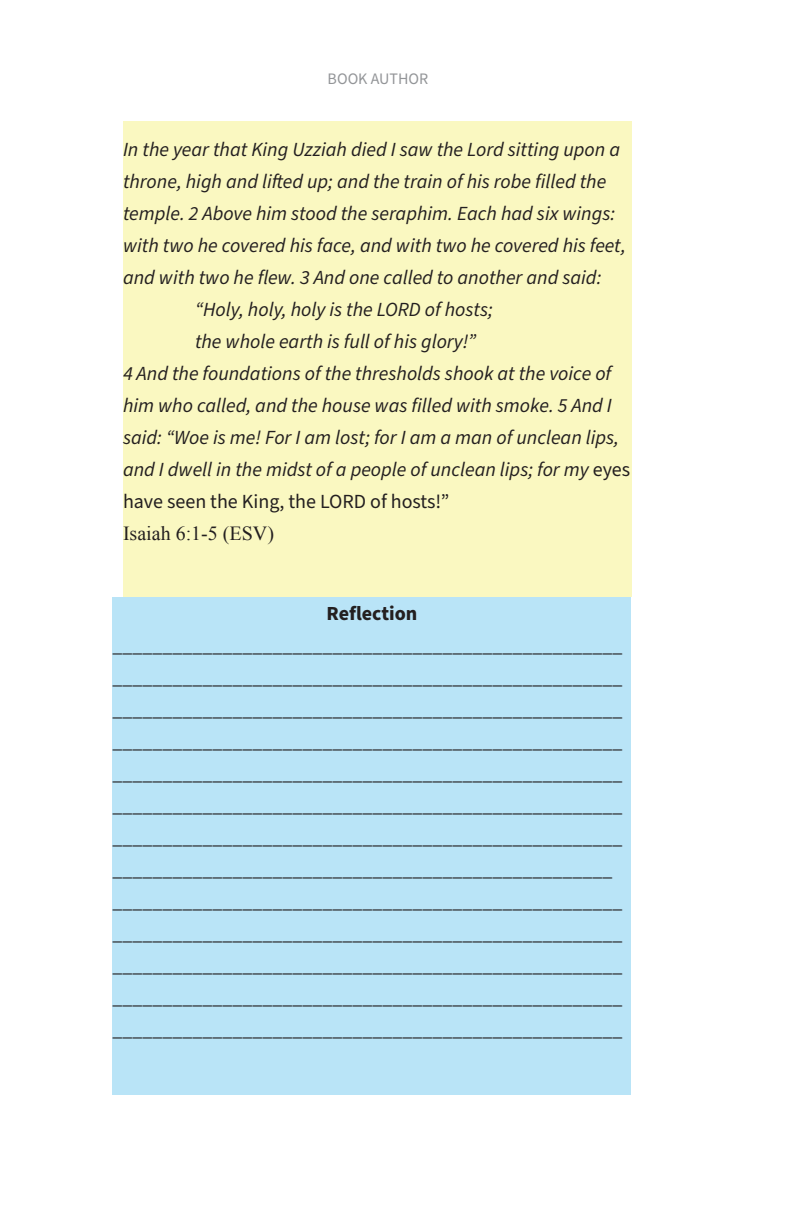
<style>
.page{position:relative;width:792px;height:1224px;background:#fff}
.page>*{position:absolute;margin:0;border:0;box-sizing:border-box;transform-origin:0 0}
.t1{font:20px/32px "Source Sans Pro";color:#231f20;text-align:justify}
.t2{font:italic 20px/32px "Source Sans Pro";color:#231f20}
.t3{font:20px "Times New Roman";color:#231f20}
.t4{font:700 20px "Source Sans Pro";color:#231f20}
.t5{font:16px "Source Sans Pro";color:#939598}
.s1{font-style:normal}
</style>
<div class="page">
<div style="left:123px;top:122px;width:509px;height:475px;background:#faf8c1"></div>
<div style="left:112px;top:598px;width:520px;height:497px;background:#b9e4f7"></div>
<p class="t5" style="left:328px;top:68px;width:102px">BOOK AUTHOR</p>
<p class="t2" style="left:123px;top:134px;width:504px">In the year that King Uzziah died I saw the Lord sitting upon a throne, high and lifted up; and the train of his robe filled the temple. 2 Above him stood the seraphim. Each had six wings: with two he covered his face, and with two he covered his feet, and with two he flew. 3 And one called to another and said:</p>
<p class="t2" style="left:195px;top:294px;width:299px">“Holy, holy, holy is the LORD of hosts;</p>
<p class="t2" style="left:195px;top:326px;width:283px">the whole earth is full of his glory!”</p>
<p class="t2" style="left:123px;top:358px;width:509px">4 And the foundations of the thresholds shook at the voice of him who called, and the house was filled with smoke. 5 And I said: “Woe is me! For I am lost; for I am a man of unclean lips, and I dwell in the midst of a people of unclean lips; for my <span class="s1">eyes have seen the King, the LORD of hosts!”</span></p>
<p class="t3" style="left:123px;top:520px;width:153px">Isaiah 6:1-5 (ESV)</p>
<p class="t4" style="left:327px;top:600px;width:92px">Reflection</p>
<p class="t1" style="left:112px;top:630px;width:511px">___________________________________________________ ___________________________________________________ ___________________________________________________ ___________________________________________________</p>
<p class="t1" style="left:112px;top:758px;width:511px">___________________________________________________</p>
<p class="t1" style="left:112px;top:790px;width:511px">___________________________________________________</p>
<p class="t1" style="left:112px;top:822px;width:511px;text-align:left">___________________________________________________ __________________________________________________ ___________________________________________________ ___________________________________________________</p>
<p class="t1" style="left:112px;top:950px;width:511px">___________________________________________________</p>
<p class="t1" style="left:112px;top:982px;width:511px">___________________________________________________</p>
<p class="t1" style="left:112px;top:1014px;width:511px">___________________________________________________</p>
</div>
